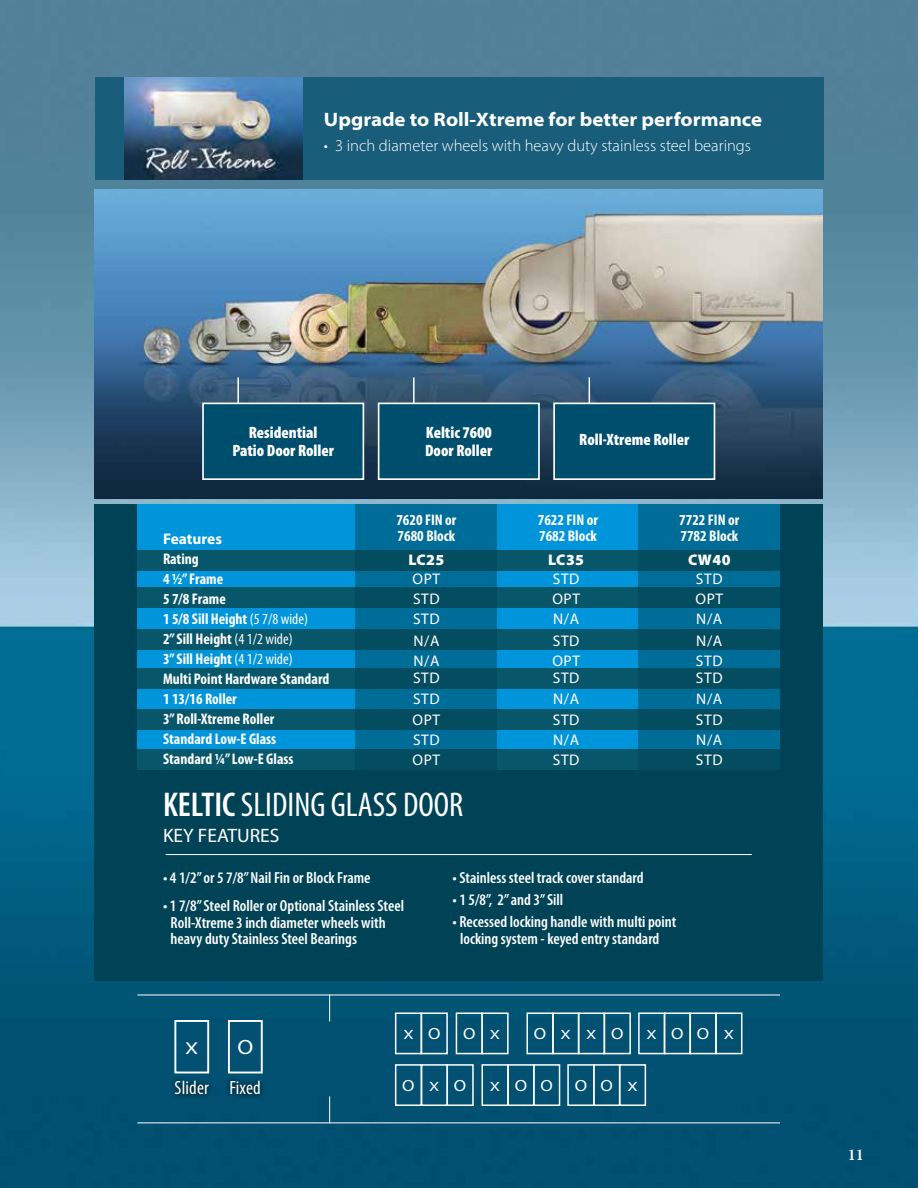
<style>
.page{position:relative;width:918px;height:1188px;background:#fff}
.page>*{position:absolute;margin:0;border:0;box-sizing:border-box;transform-origin:0 0}
.t1{font:condensed 34.5px "Myriad Pro";color:#fff}
.t2{font:20.7px "Myriad Pro";color:#fff;scale:1.11 1}
.t3{font:700 semi-expanded 19.5px "Myriad Pro";color:#fff}
.t4{font:19.5px "Myriad Pro";color:#fff}
.t5{font:condensed 19.2px "Myriad Pro";letter-spacing:.01em;color:#fff}
.t6{font:17.25px "Myriad Pro";color:#fff;scale:1.33 1}
.t7{font:900 condensed 16.5px/18px "Myriad Pro";color:#fff;text-align:center}
.t8{font:300 16.5px "Myriad Pro";color:#fff}
.t9{font:600 16.5px "Minion Pro";color:#fff}
.t10{font:16.2px "Myriad Pro";color:#fff;scale:1.11 1}
.t11{font:600 condensed 16.05px/16.5px "Myriad Pro";color:#fff}
.t12{font:700 condensed 15.45px/20.1px "Myriad Pro";color:#fff}
.t13{font:15.45px/20.5px "Myriad Pro";letter-spacing:.04em;color:#fff}
.t14{font:900 15.45px "Myriad Pro";letter-spacing:.03em;color:#fff}
.t15{font:700 15.45px "Myriad Pro";color:#fff}
.t16{font:13.5px "Myriad Pro";color:#fff;scale:1.33 1}
.s1{font-weight:400}
.s2{font-weight:600}
.s3{font-size:16.2px}
.s4{font-size:13.5px}
</style>
<div class="page">
<img style="left:0;top:0;width:918px;height:1188px">
<img style="left:95px;top:189px;width:728px;height:309px">
<div style="left:95px;top:77px;width:728px;height:103px;background:#185d7b"></div>
<img style="left:124px;top:77px;width:178px;height:103px">
<div style="left:95px;top:504px;width:728px;height:477px;background:#004356"></div>
<hr style="left:237px;top:377px;width:2px;height:45px;background:#fff">
<div style="left:203px;top:403px;width:160px;height:76px;background:#004e6e"></div>
<div style="left:202px;top:403px;width:162px;height:77px;border:2px solid #fff"></div>
<hr style="left:413px;top:377px;width:2px;height:45px;background:#fff">
<div style="left:379px;top:403px;width:160px;height:76px;background:#004e6e"></div>
<div style="left:378px;top:403px;width:162px;height:77px;border:2px solid #fff"></div>
<hr style="left:589px;top:377px;width:1px;height:45px;background:#fff">
<div style="left:554px;top:403px;width:160px;height:76px;background:#004e6e"></div>
<div style="left:553px;top:403px;width:162px;height:77px;border:2px solid #fff"></div>
<div style="left:421px;top:1064px;width:27px;height:42px;border:2px solid #fff"></div>
<div style="left:447px;top:1064px;width:27px;height:42px;border:2px solid #fff"></div>
<div style="left:395px;top:1064px;width:27px;height:42px;border:2px solid #fff"></div>
<div style="left:507px;top:1064px;width:28px;height:42px;border:2px solid #fff"></div>
<div style="left:533px;top:1064px;width:27px;height:42px;border:2px solid #fff"></div>
<div style="left:482px;top:1064px;width:27px;height:42px;border:2px solid #fff"></div>
<div style="left:593px;top:1064px;width:27px;height:42px;border:2px solid #fff"></div>
<div style="left:619px;top:1064px;width:27px;height:42px;border:2px solid #fff"></div>
<div style="left:567px;top:1064px;width:28px;height:42px;border:2px solid #fff"></div>
<div style="left:395px;top:1013px;width:27px;height:41px;border:2px solid #fff"></div>
<div style="left:421px;top:1013px;width:27px;height:41px;border:2px solid #fff"></div>
<div style="left:456px;top:1013px;width:27px;height:41px;border:2px solid #fff"></div>
<div style="left:481px;top:1013px;width:28px;height:41px;border:2px solid #fff"></div>
<div style="left:526px;top:1013px;width:28px;height:41px;border:2px solid #fff"></div>
<div style="left:552px;top:1013px;width:27px;height:41px;border:2px solid #fff"></div>
<div style="left:604px;top:1013px;width:27px;height:41px;border:2px solid #fff"></div>
<div style="left:638px;top:1013px;width:27px;height:41px;border:2px solid #fff"></div>
<div style="left:578px;top:1013px;width:27px;height:41px;border:2px solid #fff"></div>
<div style="left:690px;top:1013px;width:27px;height:41px;border:2px solid #fff"></div>
<div style="left:715px;top:1013px;width:27px;height:41px;border:2px solid #fff"></div>
<div style="left:664px;top:1013px;width:27px;height:41px;border:2px solid #fff"></div>
<div style="left:174px;top:1020px;width:35px;height:53px;border:2px solid #fff"></div>
<svg style="left:170px;top:1076px;width:45px;height:24px"></svg>
<div style="left:228px;top:1020px;width:35px;height:53px;border:2px solid #fff"></div>
<svg style="left:225px;top:1076px;width:41px;height:24px"></svg>
<svg style="left:329px;top:1096px;width:1px;height:26px"></svg>
<hr style="left:137px;top:1122px;width:643px;height:1px;background:#fff">
<hr style="left:137px;top:995px;width:643px;height:1px;background:#fff">
<svg style="left:329px;top:995px;width:1px;height:27px"></svg>
<hr style="left:166px;top:854px;width:586px;height:1px;background:#fff">
<div style="left:137px;top:504px;width:643px;height:266px;background:#0095da"></div>
<div style="left:137px;top:550px;width:643px;height:20px;background:#08566a"></div>
<div style="left:137px;top:588px;width:643px;height:20px;background:#08566a"></div>
<div style="left:137px;top:629px;width:643px;height:20px;background:#08566a"></div>
<div style="left:137px;top:669px;width:643px;height:20px;background:#08566a"></div>
<div style="left:137px;top:709px;width:643px;height:20px;background:#08566a"></div>
<div style="left:137px;top:749px;width:643px;height:21px;background:#08566a"></div>
<svg style="left:356px;top:504px;width:141px;height:245px;fill:#006c98"></svg>
<svg style="left:639px;top:504px;width:141px;height:245px;fill:#006c98"></svg>
<p class="t3" style="left:324px;top:106px;width:440px">Upgrade to Roll-Xtreme for better performance</p>
<p class="t8" style="left:324px;top:136px;width:429px">• 3 inch diameter wheels with heavy duty stainless steel bearings</p>
<p class="t7" style="left:232px;top:423px;width:103px">Residential<br>Patio Door Roller</p>
<p class="t7" style="left:425px;top:423px;width:69px;text-align:left">Keltic 7600<br>Door Roller</p>
<p class="t7" style="left:579px;top:430px;width:112px">Roll-Xtreme Roller</p>
<p class="t12" style="left:396px;top:512px;width:62px;line-height:15.8px">7620 FIN or<br>7680 Block</p>
<p class="t15" style="left:163px;top:529px;width:61px">Features</p>
<p class="t12" style="left:163px;top:549px;width:168px">Rating<br>4 ½” Frame<br>5 7/8 Frame<br>1 5/8 Sill Height <span class="s1">(5 7/8 wide)<br></span>2” Sill Height <span class="s1">(4 1/2 wide)<br></span>3” Sill Height <span class="s1">(4 1/2 wide)<br></span>Multi Point Hardware Standard<br>1 13/16 Roller<br>3” Roll-Xtreme Roller<br>Standard Low-E Glass<br>Standard ¼” Low-E Glass</p>
<p class="t14" style="left:408px;top:549px;width:37px">LC25</p>
<p class="t13" style="left:413px;top:569px;width:29px;line-height:19.4px">OPT<br>STD</p>
<p class="t13" style="left:413px;top:608px;width:28px;line-height:21.8px">STD<br>N/A</p>
<p class="t13" style="left:413px;top:650px;width:28px">N/A</p>
<p class="t13" style="left:413px;top:688px;width:29px;line-height:21px">STD<br>OPT</p>
<p class="t13" style="left:413px;top:667px;width:28px">STD</p>
<p class="t13" style="left:413px;top:729px;width:29px">STD<br>OPT</p>
<h1 class="t1" style="left:163px;top:784px;width:302px"><span class="s2">KELTIC</span> SLIDING GLASS DOOR</h1>
<p class="t4" style="left:163px;top:823px;width:118px">KEY FEATURES</p>
<p class="t12" style="left:538px;top:512px;width:62px;line-height:15.8px">7622 FIN or<br>7682 Block</p>
<p class="t14" style="left:548px;top:549px;width:37px">LC35</p>
<p class="t13" style="left:552px;top:569px;width:29px;text-align:justify">STD OPT N/A STD</p>
<p class="t13" style="left:552px;top:650px;width:29px">OPT</p>
<p class="t13" style="left:553px;top:688px;width:28px">N/A</p>
<p class="t13" style="left:553px;top:667px;width:28px">STD</p>
<p class="t13" style="left:553px;top:709px;width:28px;text-align:justify">STD N/A STD</p>
<p class="t12" style="left:679px;top:512px;width:62px;line-height:15.8px">7722 FIN or<br>7782 Block</p>
<p class="t14" style="left:688px;top:549px;width:44px">CW40</p>
<p class="t13" style="left:695px;top:569px;width:29px;text-align:justify">STD OPT N/A N/A</p>
<p class="t13" style="left:696px;top:650px;width:28px">STD</p>
<p class="t13" style="left:696px;top:688px;width:28px">N/A</p>
<p class="t13" style="left:696px;top:667px;width:28px">STD</p>
<p class="t13" style="left:696px;top:709px;width:28px;text-align:justify">STD N/A STD</p>
<p class="t11" style="left:163px;top:869px;width:209px">• 4 1/2” or 5 7/8” Nail Fin or Block Frame</p>
<p class="t11" style="left:171px;top:897px;width:235px;text-indent:-8px">• 1 7/8” Steel Roller or Optional Stainless Steel<br>Roll-Xtreme 3 inch diameter wheels with heavy duty Stainless Steel Bearings</p>
<p class="t11" style="left:453px;top:869px;width:193px">• Stainless steel track cover standard</p>
<p class="t11" style="left:453px;top:891px;width:112px">• 1 5/8”, 2” and 3” Sill</p>
<p class="t11" style="left:453px;top:913px;width:225px;text-align:center">• Recessed locking handle with multi point locking system - keyed entry standard</p>
<p class="t6" style="left:185px;top:1038px;width:11px">X</p>
<p class="t5" style="left:175px;top:1077px;width:36px">Slider</p>
<p class="t2" style="left:237px;top:1035px;width:16px">O</p>
<p class="t5" style="left:229px;top:1077px;width:33px">Fixed</p>
<p class="t16" style="left:403px;top:1026px;width:29px">X <span class="s3">O</span></p>
<p class="t10" style="left:463px;top:1024px;width:35px">O <span class="s4">X</span></p>
<p class="t10" style="left:534px;top:1024px;width:82px">O<span class="s4">XX</span>O</p>
<p class="t16" style="left:647px;top:1026px;width:67px">X<span class="s3">OO</span> X</p>
<p class="t10" style="left:402px;top:1076px;width:59px">O<span class="s4">X</span>O</p>
<p class="t10" style="left:490px;top:1076px;width:58px"><span class="s4">X</span>OO</p>
<p class="t10" style="left:575px;top:1076px;width:58px">OO<span class="s4">X</span></p>
<p class="t9" style="left:848px;top:1143px;width:18px">11</p>
</div>
